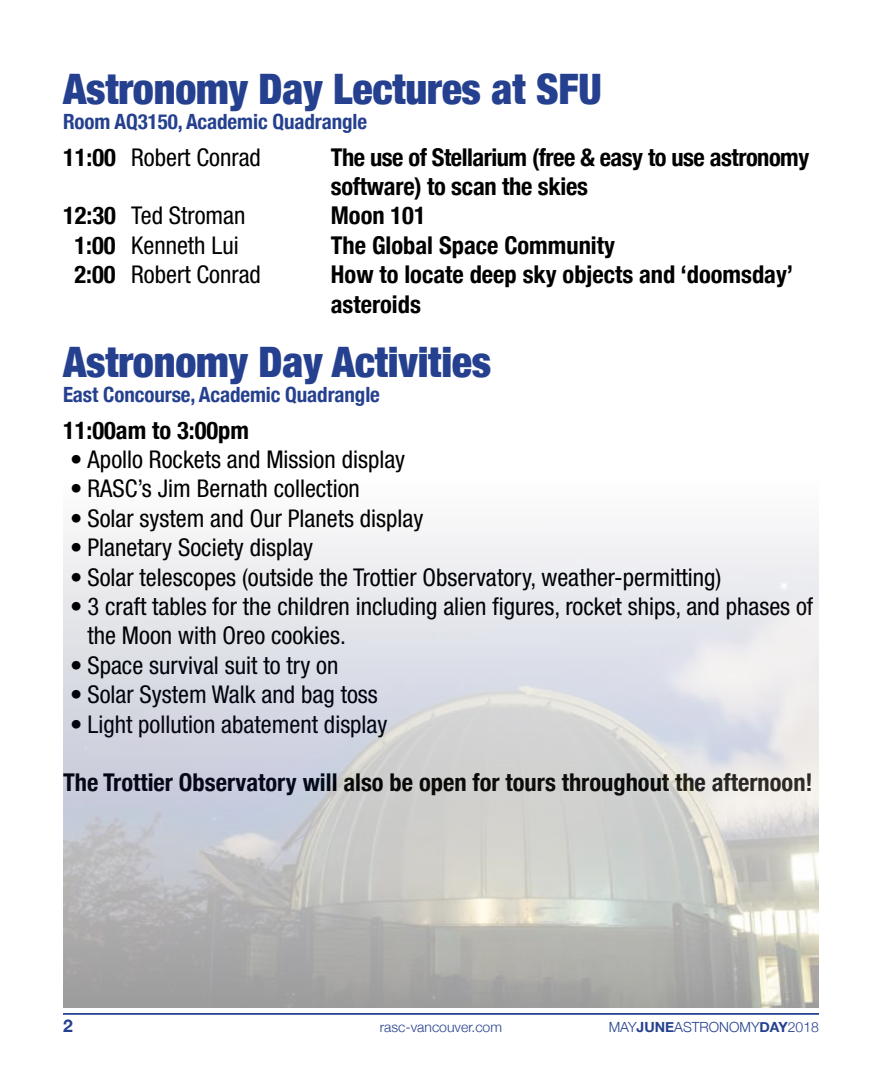
<style>
.page{position:relative;width:882px;height:1071px;background:#fff}
.page>*{position:absolute;margin:0;border:0;box-sizing:border-box;transform-origin:0 0}
.t1{font:900 condensed 42px "Helvetica Neue";letter-spacing:-.005em;color:#25408f}
.t2{font:condensed 24.5px/29.4px "Helvetica Neue LT Std";color:#000}
.t3{font:700 condensed 24.5px/29.4px "Helvetica Neue";color:#000}
.t4{font:700 condensed 24.5px/29.4px "Helvetica Neue";letter-spacing:-.02em;color:#000}
.t5{font:700 condensed 21px "Helvetica Neue";letter-spacing:-.005em;color:#25408f}
.t6{font:700 17.5px "Helvetica Neue";color:#25408f}
.t7{font:300 14px "Helvetica Neue";color:#25408f}
.s1{font-family:"Helvetica Neue";font-weight:700}
.s2{font-weight:700}
</style>
<div class="page">
<hr style="left:63px;top:1013px;width:756px;height:2px;background:#25408f">
<img style="left:63px;top:532px;width:756px;height:476px">
<h1 class="t1" style="left:63px;top:54px;width:540px">Astronomy Day Lectures at SFU</h1>
<p class="t5" style="left:63px;top:104px;width:306px">Room AQ3150, Academic Quadrangle</p>
<p class="t2" style="left:63px;top:142px;width:199px"><span class="s1">11:00</span> Robert Conrad</p>
<p class="t4" style="left:331px;top:140px;width:480px">The use of Stellarium (free &amp; easy to use astronomy software) to scan the skies</p>
<p class="t2" style="left:63px;top:201px;width:184px"><span class="s1">12:30</span> Ted Stroman</p>
<p class="t3" style="left:331px;top:199px;width:97px">Moon 101</p>
<p class="t2" style="left:74px;top:230px;width:166px"><span class="s1">1:00</span> Kenneth Lui</p>
<p class="t3" style="left:331px;top:229px;width:286px">The Global Space Community</p>
<p class="t2" style="left:74px;top:260px;width:188px"><span class="s1">2:00</span> Robert Conrad</p>
<p class="t3" style="left:331px;top:258px;width:464px">How to locate deep sky objects and ‘doomsday’ asteroids</p>
<h1 class="t1" style="left:63px;top:327px;width:430px">Astronomy Day Activities</h1>
<p class="t5" style="left:63px;top:377px;width:319px">East Concourse, Academic Quadrangle</p>
<p class="t3" style="left:63px;top:413px;width:188px">11:00am to 3:00pm</p>
<p class="t2" style="left:70px;top:444px;width:337px">• Apollo Rockets and Mission display</p>
<p class="t2" style="left:70px;top:474px;width:291px">• RASC’s Jim Bernath collection</p>
<p class="t2" style="left:70px;top:503px;width:355px">• Solar system and Our Planets display</p>
<p class="t2" style="left:70px;top:533px;width:245px">• Planetary Society display</p>
<p class="t2" style="left:70px;top:562px;width:653px">• Solar telescopes (outside the Trottier Observatory, weather-permitting)</p>
<p class="t2" style="left:88px;top:591px;width:727px;text-indent:-17px">• 3 craft tables for the children including alien figures, rocket ships, and phases of the Moon with Oreo cookies.</p>
<p class="t2" style="left:70px;top:650px;width:270px">• Space survival suit to try on</p>
<p class="t2" style="left:70px;top:680px;width:309px">• Solar System Walk and bag toss</p>
<p class="t2" style="left:70px;top:709px;width:319px">• Light pollution abatement display</p>
<p class="t3" style="left:63px;top:766px;width:751px">The Trottier Observatory will also be open for tours throughout the afternoon!</p>
<p class="t6" style="left:63px;top:1012px;width:11px">2</p>
<p class="t7" style="left:380px;top:1016px;width:124px">rasc-vancouver.com</p>
<p class="t7" style="left:609px;top:1016px;width:212px">MAY<span class="s2">JUNE</span>ASTRONOMY<span class="s2">DAY</span>2018</p>
</div>
